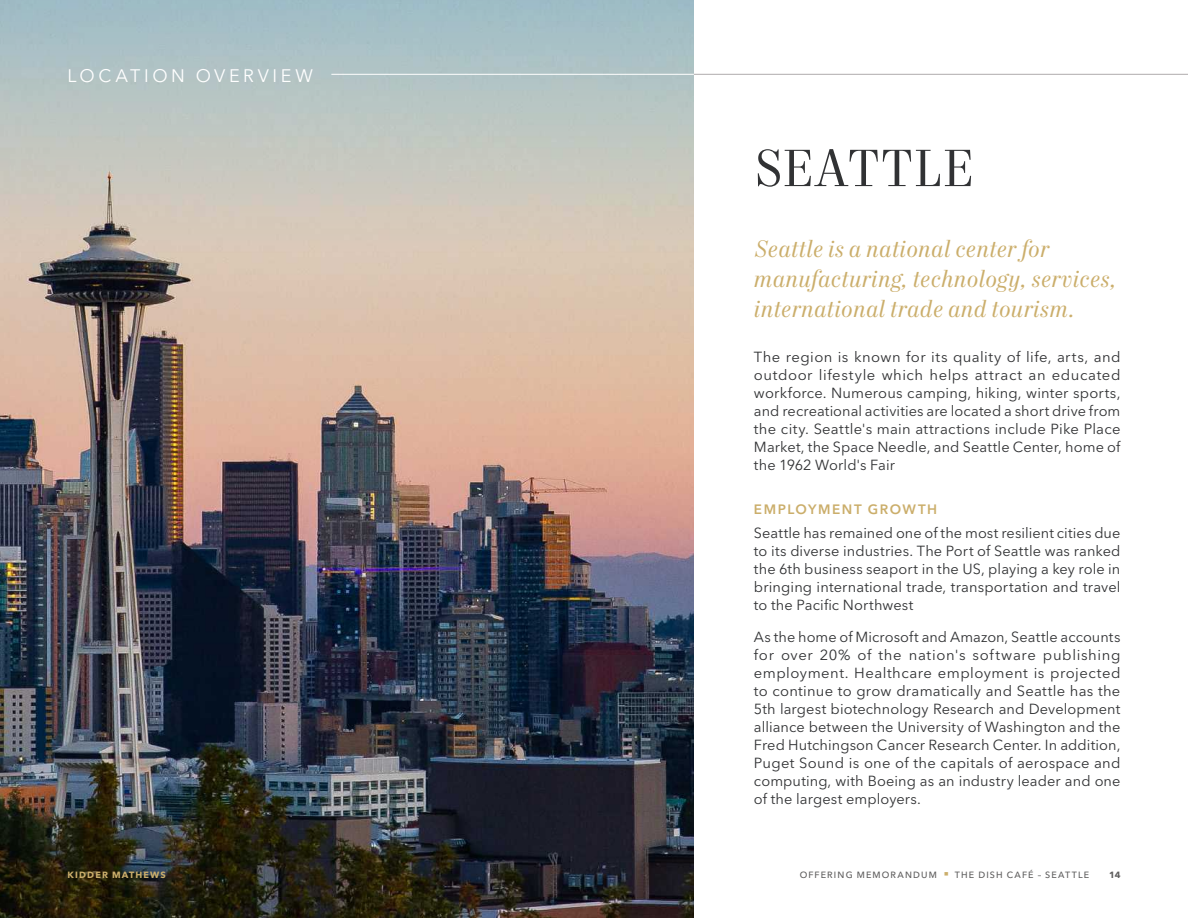
<style>
.page{position:relative;width:1188px;height:918px;background:#fff}
.page>*{position:absolute;margin:0;border:0;box-sizing:border-box;transform-origin:0 0}
.Headline_-_Level_1_-_Charcoal_2023{font:52.5px "Mort Modern 08";color:#313234}
.Callout_Text_-_Italics_-_Gold_2023{font:italic 24px/30px "Mort Modern 08";letter-spacing:.01em;color:#cbae6b}
.Section_Identifier_-_White_2023{font:18px "Avenir Next LT Pro";letter-spacing:.2em;color:#fff}
.Body_Copy_-_Charcoal_2023{font:14.55px/18px "Avenir Next LT Pro";letter-spacing:.01em;color:#313234;text-align:justify}
.Subhead_-_Level_1_-_Gold_2023{font:600 13.5px "Avenir Next LT Pro";letter-spacing:.115em;color:#cbae6b}
.t1{font:500 9px "Avenir Next LT Pro";letter-spacing:.13em;color:#5e5d5d}
.t2{font:700 9px "Avenir Next LT Pro";letter-spacing:.13em;color:#cbae6b}
.t3{font:700 9px "Avenir Next LT Pro";color:#5e5d5d}
.s1{color:#cbae6b}
</style>
<div class="page">
<img style="left:0;top:254px;width:694px;height:664px">
<div style="left:0;top:0;width:694px;height:254px;background:linear-gradient(to bottom,#9fc0ca,#dac9b7)"></div>
<hr style="left:694px;top:74px;width:494px;height:1px;background:#afabac">
<hr style="left:331px;top:74px;width:363px;height:1px;background:#fff">
<p class="Section_Identifier_-_White_2023" style="left:68px;top:65px;width:247px">LOCATION OVERVIEW</p>
<p class="Headline_-_Level_1_-_Charcoal_2023" style="left:754px;top:137px;width:222px">SEATTLE</p>
<p class="Callout_Text_-_Italics_-_Gold_2023" style="left:754px;top:235px;width:364px">Seattle is a national center for manufacturing, technology, services, international trade and tourism.</p>
<p class="Body_Copy_-_Charcoal_2023" style="left:754px;top:348px;width:368px">The region is known for its quality of life, arts, and outdoor lifestyle which helps attract an educated workforce. Numerous camping, hiking, winter sports, and recreational activities are located a short drive from the city. Seattle's main attractions include Pike Place Market, the Space Needle, and Seattle Center, home of the 1962 World's Fair</p>
<p class="Subhead_-_Level_1_-_Gold_2023" style="left:754px;top:501px;width:185px">EMPLOYMENT GROWTH</p>
<p class="Body_Copy_-_Charcoal_2023" style="left:754px;top:524px;width:368px">Seattle has remained one of the most resilient cities due to its diverse industries. The Port of Seattle was ranked the 6th business seaport in the US, playing a key role in bringing international trade, transportation and travel to the Pacific Northwest</p>
<p class="Body_Copy_-_Charcoal_2023" style="left:754px;top:628px;width:368px">As the home of Microsoft and Amazon, Seattle accounts for over 20% of the nation's software publishing employment. Healthcare employment is projected to continue to grow dramatically and Seattle has the 5th largest biotechnology Research and Development alliance between the University of Washington and the Fred Hutchingson Cancer Research Center. In addition, Puget Sound is one of the capitals of aerospace and computing, with Boeing as an industry leader and one of the largest employers.</p>
<p class="t2" style="left:68px;top:869px;width:100px">KIDDER MATHEWS</p>
<p class="t1" style="left:800px;top:869px;width:291px">OFFERING MEMORANDUM <span class="s1">■</span> THE DISH CAFÉ – SEATTLE</p>
<p class="t3" style="left:1109px;top:869px;width:13px">14</p>
</div>
